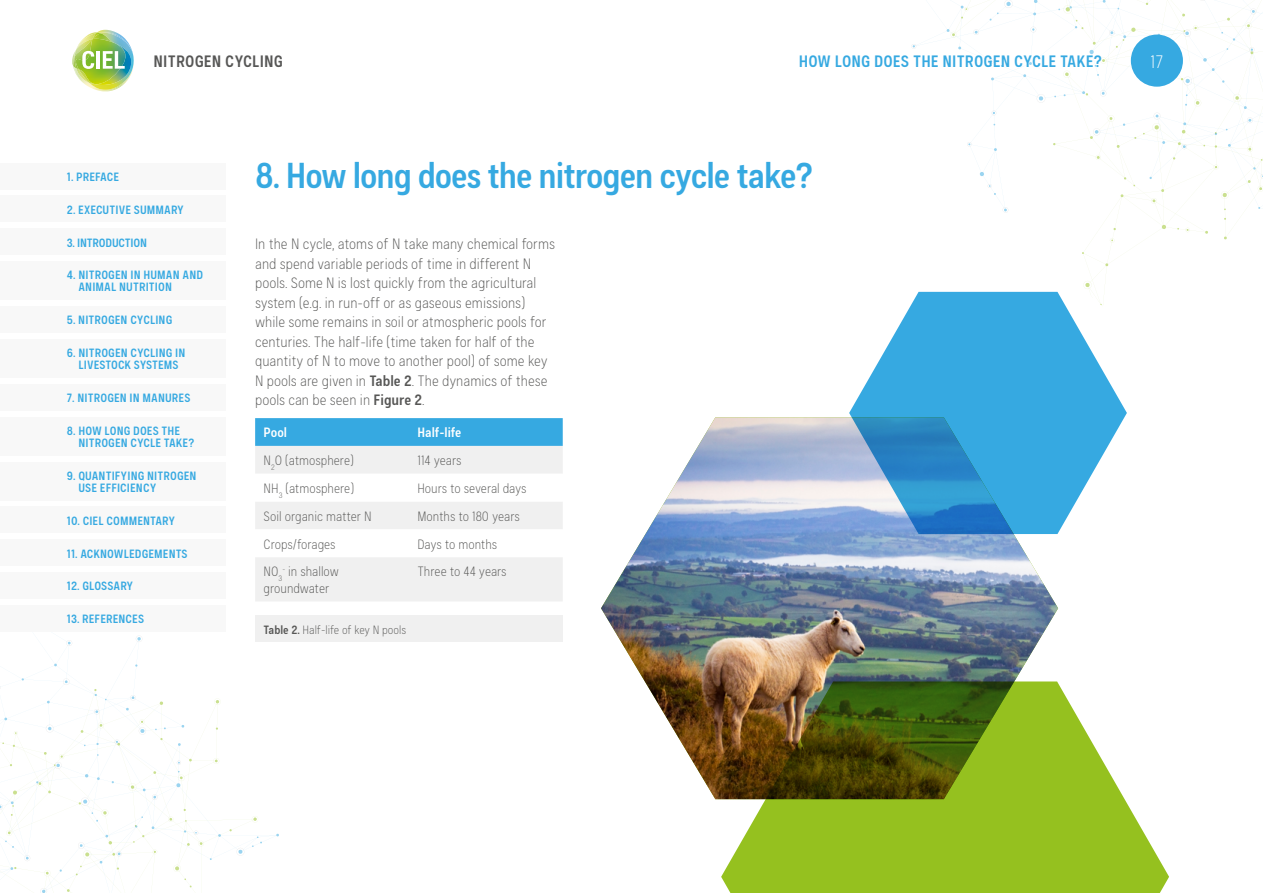
<style>
.page{position:relative;width:1263px;height:893px;background:#fff}
.page>*{position:absolute;margin:0;border:0;box-sizing:border-box;transform-origin:0 0}
.t1{font:700 36px "Couplet CF";letter-spacing:-.03em;color:#36a9e1}
.t2{font:300 18px "Couplet CF";color:#fff}
.t3{font:700 16.5px "Couplet CF";letter-spacing:.01em;color:#36a9e1}
.t4{font:700 16.5px "Couplet CF";letter-spacing:.01em;color:#575756}
.t5{font:300 15px/19.5px "Couplet CF";color:#575756}
.t6{font:300 13.5px/16.5px "Couplet CF";color:#575756}
.t7{font:700 13.5px "Couplet CF";color:#fff}
.t8{font:700 12px/12px "Couplet CF";letter-spacing:.01em;color:#36a9e1}
.t9{font:300 12px "Couplet CF";color:#575756}
.t10{font:700 12px "Couplet CF";letter-spacing:-.015em;color:#36a9e1}
.s1{font-weight:700}
</style>
<div class="page">
<svg style="left:2px;top:663px;width:277px;height:230px"></svg>
<svg style="left:139px;top:719px;width:7px;height:16px"></svg>
<svg style="left:94px;top:709px;width:6px;height:5px"></svg>
<svg style="left:152px;top:794px;width:6px;height:6px"></svg>
<svg style="left:177px;top:760px;width:4px;height:5px"></svg>
<svg style="left:115px;top:739px;width:4px;height:5px"></svg>
<svg style="left:130px;top:695px;width:6px;height:5px"></svg>
<svg style="left:137px;top:637px;width:4px;height:5px"></svg>
<svg style="left:63px;top:678px;width:7px;height:7px"></svg>
<svg style="left:66px;top:641px;width:5px;height:5px"></svg>
<svg style="left:46px;top:725px;width:8px;height:8px"></svg>
<svg style="left:0;top:804px;width:3px;height:6px"></svg>
<svg style="left:24px;top:855px;width:6px;height:6px"></svg>
<svg style="left:236px;top:848px;width:8px;height:8px"></svg>
<svg style="left:194px;top:830px;width:10px;height:17px"></svg>
<svg style="left:117px;top:851px;width:5px;height:5px"></svg>
<svg style="left:40px;top:888px;width:7px;height:5px"></svg>
<svg style="left:81px;top:797px;width:8px;height:9px"></svg>
<svg style="left:55px;top:754px;width:9px;height:15px"></svg>
<svg style="left:78px;top:842px;width:14px;height:17px"></svg>
<img style="left:98px;top:30px;width:17px;height:2px">
<img style="left:74px;top:69px;width:40px;height:22px">
<img style="left:101px;top:32px;width:16px;height:1px">
<img style="left:89px;top:33px;width:45px;height:57px">
<img style="left:95px;top:43px;width:38px;height:42px">
<img style="left:83px;top:33px;width:32px;height:6px">
<img style="left:75px;top:39px;width:52px;height:45px">
<svg style="left:73px;top:50px;width:21px;height:19px"></svg>
<hr style="left:97px;top:51px;width:3px;height:18px;background:#fff">
<svg style="left:103px;top:51px;width:22px;height:18px"></svg>
<svg style="left:1083px;top:281px;width:9px;height:8px"></svg>
<svg style="left:1110px;top:238px;width:4px;height:5px"></svg>
<svg style="left:916px;top:0;width:347px;height:230px"></svg>
<svg style="left:1250px;top:8px;width:6px;height:7px"></svg>
<svg style="left:1247px;top:117px;width:6px;height:6px"></svg>
<svg style="left:1249px;top:47px;width:5px;height:5px"></svg>
<svg style="left:1109px;top:30px;width:6px;height:6px"></svg>
<svg style="left:1100px;top:90px;width:6px;height:7px"></svg>
<svg style="left:1036px;top:94px;width:10px;height:9px"></svg>
<svg style="left:1030px;top:26px;width:6px;height:7px"></svg>
<svg style="left:1004px;top:0;width:9px;height:9px"></svg>
<svg style="left:988px;top:58px;width:6px;height:6px"></svg>
<svg style="left:973px;top:29px;width:6px;height:6px"></svg>
<svg style="left:991px;top:110px;width:5px;height:6px"></svg>
<svg style="left:967px;top:142px;width:5px;height:5px"></svg>
<svg style="left:987px;top:184px;width:5px;height:4px"></svg>
<svg style="left:1002px;top:207px;width:6px;height:6px"></svg>
<svg style="left:1260px;top:174px;width:3px;height:5px"></svg>
<svg style="left:1181px;top:144px;width:6px;height:5px"></svg>
<svg style="left:1093px;top:128px;width:7px;height:8px"></svg>
<svg style="left:1183px;top:76px;width:9px;height:10px"></svg>
<svg style="left:1183px;top:25px;width:15px;height:12px"></svg>
<svg style="left:1152px;top:112px;width:9px;height:20px"></svg>
<div style="left:1131px;top:35px;width:52px;height:52px;background:#36a9e1;border-radius:50%"></div>
<svg style="left:255px;top:418px;width:308px;height:28px"></svg>
<div style="left:255px;top:446px;width:308px;height:155px;background:#f0f0f0"></div>
<svg style="left:255px;top:474px;width:308px;height:83px"></svg>
<div style="left:255px;top:615px;width:308px;height:27px;background:#f0f0f0"></div>
<img style="left:601px;top:417px;width:457px;height:382px">
<svg style="left:721px;top:681px;width:448px;height:212px;fill:#95c11f"></svg>
<svg style="left:849px;top:292px;width:278px;height:242px;fill:#36a9e1"></svg>
<div style="left:0;top:572px;width:225px;height:27px;background:#f8f8f8"></div>
<div style="left:0;top:507px;width:225px;height:26px;background:#f8f8f8"></div>
<div style="left:0;top:196px;width:225px;height:26px;background:#f8f8f8"></div>
<div style="left:0;top:163px;width:225px;height:26px;background:#f8f8f8"></div>
<div style="left:0;top:261px;width:225px;height:39px;background:#f8f8f8"></div>
<div style="left:0;top:228px;width:225px;height:27px;background:#f8f8f8"></div>
<div style="left:0;top:306px;width:225px;height:27px;background:#f8f8f8"></div>
<div style="left:0;top:339px;width:225px;height:39px;background:#f8f8f8"></div>
<div style="left:0;top:384px;width:225px;height:27px;background:#f8f8f8"></div>
<div style="left:0;top:417px;width:225px;height:38px;background:#f8f8f8"></div>
<div style="left:0;top:462px;width:225px;height:38px;background:#f8f8f8"></div>
<div style="left:0;top:605px;width:225px;height:27px;background:#f8f8f8"></div>
<div style="left:0;top:539px;width:225px;height:27px;background:#f8f8f8"></div>
<p class="t4" style="left:154px;top:51px;width:131px">NITROGEN CYCLING</p>
<p class="t3" style="left:799px;top:51px;width:304px">HOW LONG DOES THE NITROGEN CYCLE TAKE?</p>
<p class="t8" style="left:67px;top:172px;width:54px">1. PREFACE</p>
<h1 class="t1" style="left:255px;top:155px;width:559px">8. How long does the nitrogen cycle take?</h1>
<p class="t8" style="left:67px;top:204px;width:118px">2. EXECUTIVE SUMMARY</p>
<p class="t10" style="left:67px;top:235px;width:82px">3. INTRODUCTION</p>
<p class="t8" style="left:78px;top:270px;width:126px;text-indent:-11px">4. NITROGEN IN HUMAN AND<br>ANIMAL NUTRITION</p>
<p class="t8" style="left:67px;top:315px;width:107px">5. NITROGEN CYCLING</p>
<p class="t8" style="left:67px;top:348px;width:120px;text-align:center">6. NITROGEN CYCLING IN<br>LIVESTOCK SYSTEMS</p>
<p class="t8" style="left:67px;top:393px;width:125px">7. NITROGEN IN MANURES</p>
<p class="t8" style="left:78px;top:426px;width:117px;text-indent:-11px">8. HOW LONG DOES THE<br>NITROGEN CYCLE TAKE?</p>
<p class="t8" style="left:78px;top:471px;width:120px;text-indent:-11px">9. QUANTIFYING NITROGEN<br>USE EFFICIENCY</p>
<p class="t8" style="left:67px;top:515px;width:110px">10. CIEL COMMENTARY</p>
<p class="t8" style="left:67px;top:548px;width:122px">11. ACKNOWLEDGEMENTS</p>
<p class="t8" style="left:67px;top:581px;width:68px">12. GLOSSARY</p>
<p class="t8" style="left:67px;top:614px;width:79px">13. REFERENCES</p>
<p class="t5" style="left:255px;top:235px;width:301px">In the N cycle, atoms of N take many chemical forms and spend variable periods of time in different N pools. Some N is lost quickly from the agricultural system (e.g. in run-off or as gaseous emissions) while some remains in soil or atmospheric pools for centuries. The half-life (time taken for half of the quantity of N to move to another pool) of some key N pools are given in <span class="s1">Table 2</span>. The dynamics of these pools can be seen in <span class="s1">Figure 2</span>.</p>
<p class="t7" style="left:264px;top:425px;width:25px">Pool</p>
<p class="t7" style="left:417px;top:425px;width:45px">Half-life</p>
<p class="t6" style="left:264px;top:453px;width:92px">N<sub>2</sub>O (atmosphere)</p>
<p class="t6" style="left:417px;top:453px;width:45px">114 years</p>
<p class="t6" style="left:264px;top:481px;width:92px">NH<sub>3</sub> (atmosphere)</p>
<p class="t6" style="left:417px;top:481px;width:111px">Hours to several days</p>
<p class="t6" style="left:264px;top:508px;width:110px">Soil organic matter N</p>
<p class="t6" style="left:417px;top:508px;width:104px">Months to 180 years</p>
<p class="t6" style="left:264px;top:536px;width:73px">Crops/forages</p>
<p class="t6" style="left:417px;top:536px;width:81px">Days to months</p>
<p class="t6" style="left:264px;top:564px;width:77px">NO<sub>3</sub><sup>-</sup> in shallow groundwater</p>
<p class="t6" style="left:417px;top:564px;width:91px">Three to 44 years</p>
<p class="t9" style="left:264px;top:622px;width:144px"><span class="s1">Table 2.</span> Half-life of key N pools</p>
<p class="t2" style="left:1150px;top:51px;width:14px">17</p>
</div>
